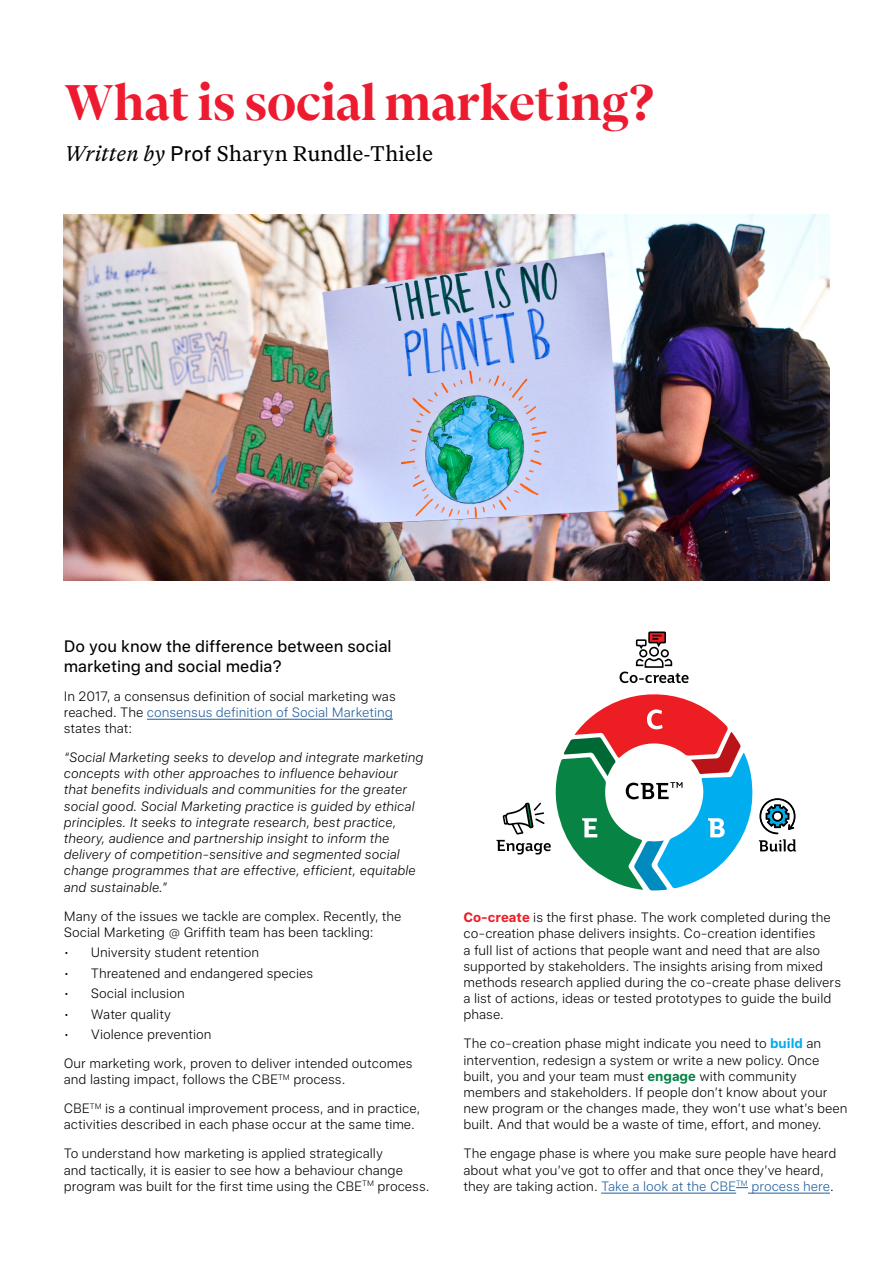
<style>
.page{position:relative;width:893px;height:1263px;background:#fff}
.page>*{position:absolute;margin:0;border:0;box-sizing:border-box;transform-origin:0 0}
.t1{font:700 49.5px "Griffith Serif Display";color:#ed1b2f}
.t2{font:21px "Griffith Serif Text";color:#000}
.t3{font:16.5px/19.8px "Griffith Sans Text";color:#000}
.t4{font:300 13.5px/16.2px "Griffith Sans Text";color:#000}
.t5{font:italic 300 13.5px/16.2px "Griffith Sans Text";color:#000}
.s1{font-style:italic}
.s2{font-family:"Griffith Sans Text"}
.s3{color:#215e9e}
.s4{font-weight:700;color:#ed1d24}
.s5{font-weight:700;color:#00aeef}
.s6{font-weight:700;color:#078444}
</style>
<div class="page">
<img style="left:64px;top:215px;width:765px;height:365px">
<hr style="left:147px;top:719px;width:246px;height:1px;background:#215e9e">
<hr style="left:601px;top:1193px;width:135px;height:1px;background:#215e9e">
<svg style="left:736px;top:1187px;width:12px;height:1px"></svg>
<hr style="left:748px;top:1193px;width:82px;height:1px;background:#215e9e">
<svg style="left:496px;top:631px;width:300px;height:259px"></svg>
<h1 class="t1" style="left:64px;top:71px;width:592px">What is social marketing?</h1>
<h2 class="t2" style="left:64px;top:140px;width:371px"><span class="s1">Written by</span> <span class="s2">Prof</span> Sharyn Rundle-Thiele</h2>
<p class="t3" style="left:64px;top:636px;width:329px">Do you know the difference between social marketing and social media?</p>
<p class="t4" style="left:64px;top:688px;width:334px">In 2017, a consensus definition of social marketing was reached. The <span class="s3">consensus definition of Social Marketing </span>states that:</p>
<p class="t5" style="left:64px;top:749px;width:361px">“Social Marketing seeks to develop and integrate marketing concepts with other approaches to influence behaviour that benefits individuals and communities for the greater social good. Social Marketing practice is guided by ethical principles. It seeks to integrate research, best practice, theory, audience and partnership insight to inform the delivery of competition-sensitive and segmented social change programmes that are effective, efficient, equitable and sustainable.”</p>
<p class="t4" style="left:64px;top:908px;width:339px">Many of the issues we tackle are complex. Recently, the<br>Social Marketing @ Griffith team has been tackling:</p>
<p class="t4" style="left:64px;top:944px;width:197px">• University student retention</p>
<p class="t4" style="left:64px;top:965px;width:251px">• Threatened and endangered species</p>
<p class="t4" style="left:64px;top:985px;width:122px">• Social inclusion</p>
<p class="t4" style="left:64px;top:1006px;width:109px">• Water quality</p>
<p class="t4" style="left:64px;top:1020px;width:350px;line-height:29px">• Violence prevention<br>Our marketing work, proven to deliver intended outcomes</p>
<p class="t4" style="left:64px;top:1065px;width:358px;line-height:29px">and lasting impact, follows the CBE<sup>TM</sup> process.<br>CBE<sup>TM</sup> is a continual improvement process, and in practice,</p>
<p class="t4" style="left:64px;top:1110px;width:353px;line-height:29px">activities described in each phase occur at the same time.<br>To understand how marketing is applied strategically</p>
<p class="t4" style="left:64px;top:1162px;width:367px">and tactically, it is easier to see how a behaviour change program was built for the first time using the CBE<sup>TM</sup> process.</p>
<p class="t4" style="left:463px;top:909px;width:379px"><span class="s4">Co-create</span> is the first phase. The work completed during the co-creation phase delivers insights. Co-creation identifies<br>a full list of actions that people want and need that are also supported by stakeholders. The insights arising from mixed methods research applied during the co-create phase delivers a list of actions, ideas or tested prototypes to guide the build phase.</p>
<p class="t4" style="left:463px;top:1035px;width:386px">The co-creation phase might indicate you need to <span class="s5">build</span> an intervention, redesign a system or write a new policy. Once built, you and your team must <span class="s6">engage</span> with community members and stakeholders. If people don’t know about your new program or the changes made, they won’t use what’s been built. And that would be a waste of time, effort, and money.</p>
<p class="t4" style="left:463px;top:1145px;width:374px">The engage phase is where you make sure people have heard about what you’ve got to offer and that once they’ve heard, they are taking action. <span class="s3">Take a look at the CBE</span><sup>TM</sup> <span class="s3">process here</span>.</p>
</div>
